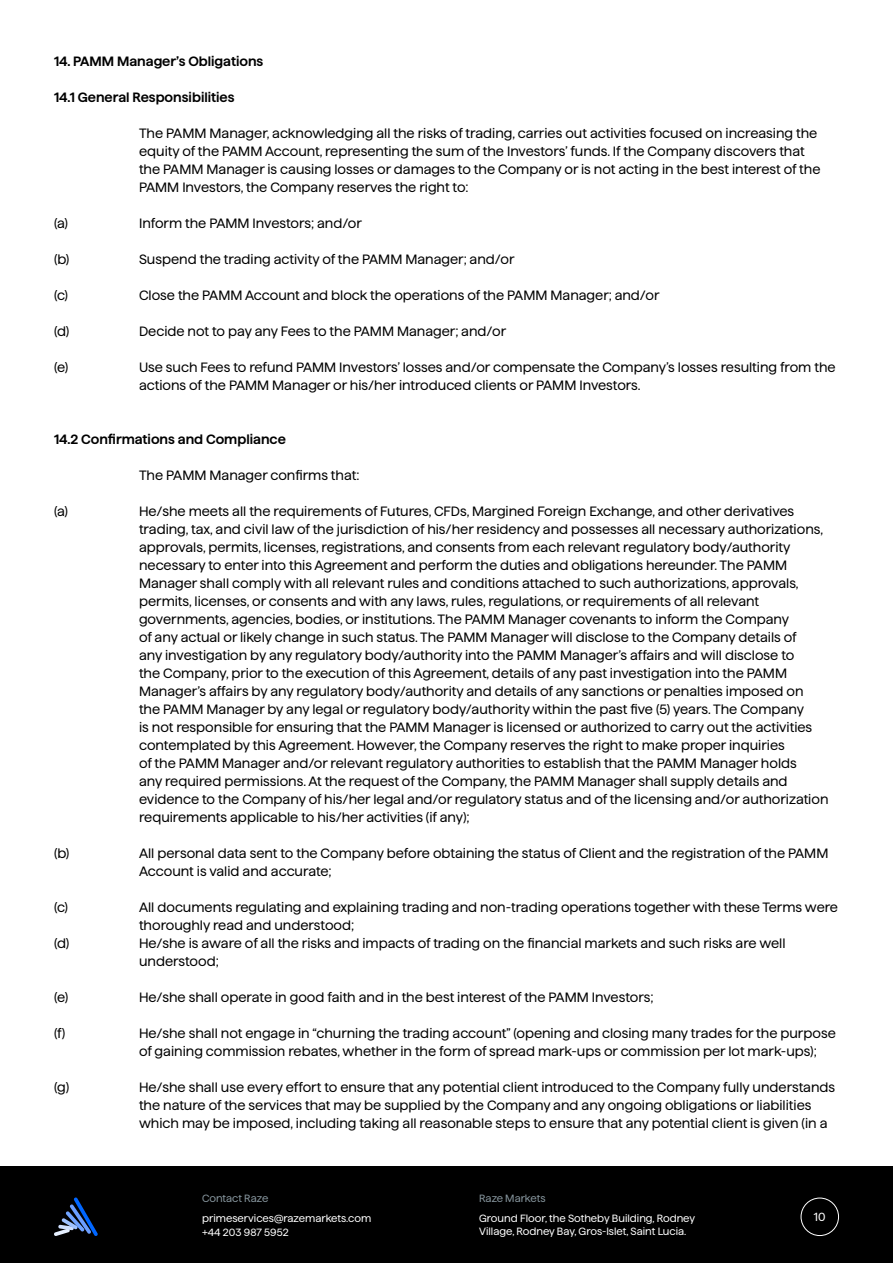
<style>
.page{position:relative;width:893px;height:1263px;background:#fff}
.page>*{position:absolute;margin:0;border:0;box-sizing:border-box;transform-origin:0 0}
.t1{font:13.5px/18px "Haffer SQXHTRIAL";color:#000}
.t2{font:600 13.5px "Haffer SQXHTRIAL";color:#000}
.t3{font:11.85px "Haffer SQXHTRIAL";color:#fff}
.t4{font:10.5px "Haffer SQXHTRIAL";color:#fff}
.t5{font:10.5px "Haffer SQXHTRIAL";letter-spacing:-.005em;color:#87969e}
</style>
<div class="page">
<div style="left:0;top:1167px;width:893px;height:96px;background:#000"></div>
<svg style="left:54px;top:1197px;width:44px;height:39px"></svg>
<div style="left:801px;top:1197px;width:38px;height:39px;border:1px solid #fff;border-radius:50%"></div>
<p class="t2" style="left:54px;top:52px;width:211px">14. PAMM Manager’s Obligations</p>
<p class="t2" style="left:54px;top:88px;width:182px">14.1 General Responsibilities</p>
<p class="t1" style="left:139px;top:123px;width:683px">The PAMM Manager, acknowledging all the risks of trading, carries out activities focused on increasing the equity of the PAMM Account, representing the sum of the Investors’ funds. If the Company discovers that the PAMM Manager is causing losses or damages to the Company or is not acting in the best interest of the PAMM Investors, the Company reserves the right to:</p>
<p class="t1" style="left:54px;top:213px;width:16px">(a)</p>
<p class="t1" style="left:139px;top:213px;width:224px">Inform the PAMM Investors; and/or</p>
<p class="t1" style="left:54px;top:249px;width:17px">(b)</p>
<p class="t1" style="left:139px;top:249px;width:377px">Suspend the trading activity of the PAMM Manager; and/or</p>
<p class="t1" style="left:54px;top:285px;width:16px">(c)</p>
<p class="t1" style="left:139px;top:285px;width:522px">Close the PAMM Account and block the operations of the PAMM Manager; and/or</p>
<p class="t1" style="left:54px;top:321px;width:17px">(d)</p>
<p class="t1" style="left:139px;top:321px;width:369px">Decide not to pay any Fees to the PAMM Manager; and/or</p>
<p class="t1" style="left:54px;top:357px;width:16px">(e)</p>
<p class="t1" style="left:139px;top:357px;width:698px">Use such Fees to refund PAMM Investors’ losses and/or compensate the Company’s losses resulting from the actions of the PAMM Manager or his/her introduced clients or PAMM Investors.</p>
<p class="t2" style="left:54px;top:430px;width:233px">14.2 Confirmations and Compliance</p>
<p class="t1" style="left:139px;top:465px;width:222px">The PAMM Manager confirms that:</p>
<p class="t1" style="left:54px;top:501px;width:16px">(a)</p>
<p class="t1" style="left:139px;top:501px;width:691px">He/she meets all the requirements of Futures, CFDs, Margined Foreign Exchange, and other derivatives trading, tax, and civil law of the jurisdiction of his/her residency and possesses all necessary authorizations, approvals, permits, licenses, registrations, and consents from each relevant regulatory body/authority necessary to enter into this Agreement and perform the duties and obligations hereunder. The PAMM Manager shall comply with all relevant rules and conditions attached to such authorizations, approvals, permits, licenses, or consents and with any laws, rules, regulations, or requirements of all relevant governments, agencies, bodies, or institutions. The PAMM Manager covenants to inform the Company<br>of any actual or likely change in such status. The PAMM Manager will disclose to the Company details of<br>any investigation by any regulatory body/authority into the PAMM Manager’s affairs and will disclose to<br>the Company, prior to the execution of this Agreement, details of any past investigation into the PAMM Manager’s affairs by any regulatory body/authority and details of any sanctions or penalties imposed on<br>the PAMM Manager by any legal or regulatory body/authority within the past five (5) years. The Company<br>is not responsible for ensuring that the PAMM Manager is licensed or authorized to carry out the activities contemplated by this Agreement. However, the Company reserves the right to make proper inquiries<br>of the PAMM Manager and/or relevant regulatory authorities to establish that the PAMM Manager holds<br>any required permissions. At the request of the Company, the PAMM Manager shall supply details and evidence to the Company of his/her legal and/or regulatory status and of the licensing and/or authorization requirements applicable to his/her activities (if any);</p>
<p class="t1" style="left:54px;top:843px;width:17px">(b)</p>
<p class="t1" style="left:139px;top:843px;width:691px">All personal data sent to the Company before obtaining the status of Client and the registration of the PAMM<br>Account is valid and accurate;</p>
<p class="t1" style="left:54px;top:897px;width:16px">(c)</p>
<p class="t1" style="left:139px;top:897px;width:700px">All documents regulating and explaining trading and non-trading operations together with these Terms were thoroughly read and understood;</p>
<p class="t1" style="left:54px;top:933px;width:17px">(d)</p>
<p class="t1" style="left:139px;top:933px;width:648px">He/she is aware of all the risks and impacts of trading on the financial markets and such risks are well understood;</p>
<p class="t1" style="left:54px;top:987px;width:16px">(e)</p>
<p class="t1" style="left:139px;top:987px;width:516px">He/she shall operate in good faith and in the best interest of the PAMM Investors;</p>
<p class="t1" style="left:54px;top:1023px;width:13px">(f)</p>
<p class="t1" style="left:139px;top:1023px;width:698px">He/she shall not engage in “churning the trading account” (opening and closing many trades for the purpose of gaining commission rebates, whether in the form of spread mark-ups or commission per lot mark-ups);</p>
<p class="t1" style="left:54px;top:1077px;width:17px">(g)</p>
<p class="t1" style="left:139px;top:1077px;width:698px">He/she shall use every effort to ensure that any potential client introduced to the Company fully understands the nature of the services that may be supplied by the Company and any ongoing obligations or liabilities which may be imposed, including taking all reasonable steps to ensure that any potential client is given (in a</p>
<p class="t5" style="left:202px;top:1191px;width:68px">Contact Raze</p>
<p class="t4" style="left:202px;top:1224px;width:88px">+44 203 987 5952</p>
<p class="t4" style="left:202px;top:1211px;width:171px">primeservices@razemarkets.com</p>
<p class="t5" style="left:479px;top:1191px;width:68px">Raze Markets</p>
<p class="t4" style="left:479px;top:1211px;width:217px">Ground Floor, the Sotheby Building, Rodney</p>
<p class="t4" style="left:479px;top:1223px;width:209px">Village, Rodney Bay, Gros-Islet, Saint Lucia.</p>
<p class="t3" style="left:814px;top:1208px;width:13px">10</p>
</div>
